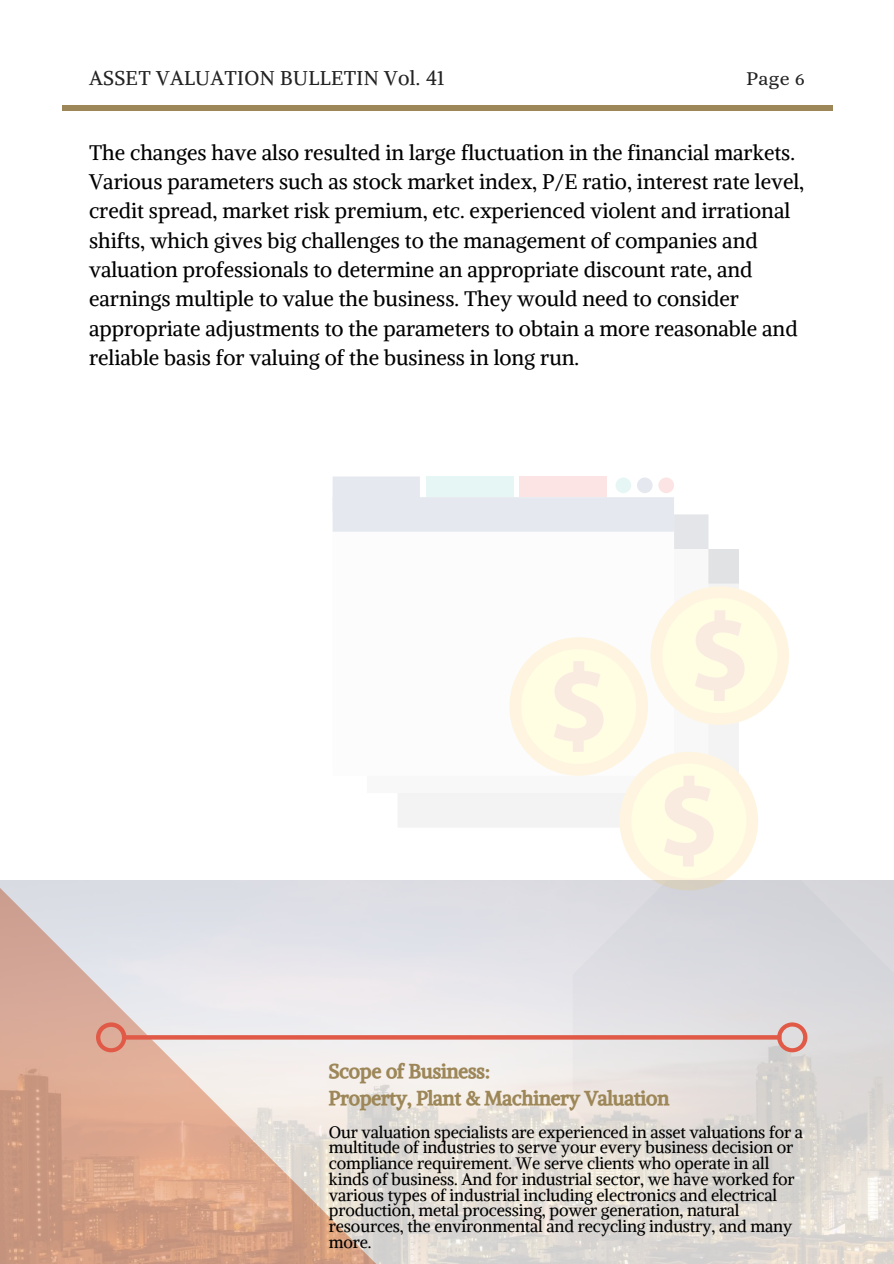
<style>
.page{position:relative;width:894px;height:1264px;background:#fff}
.page>*{position:absolute;margin:0;border:0;box-sizing:border-box;transform-origin:0 0}
.t1{font:21px/29.2px "Alike";color:#000}
.t2{font:19.8px "Alike";letter-spacing:.02em;color:#222}
.t3{font:19.8px "Alice";color:#222}
.t4{font:19.5px/27px "CA Generated";color:#9d8758}
.t5{font:16.5px/15.8px "Alike";letter-spacing:-.005em;color:#000}
</style>
<div class="page">
<div style="left:62px;top:105px;width:770px;height:6px;background:#9d8758"></div>
<img style="left:0;top:880px;width:893px;height:383px">
<div style="left:397px;top:549px;width:341px;height:278px;background:#f3f3f3"></div>
<div style="left:397px;top:549px;width:341px;height:34px;background:#e1e2e3"></div>
<div style="left:367px;top:514px;width:341px;height:279px;background:#f8f8f8"></div>
<div style="left:367px;top:514px;width:341px;height:35px;background:#e3e5e9"></div>
<div style="left:425px;top:476px;width:88px;height:35px;background:#e6f6f5"></div>
<div style="left:519px;top:476px;width:88px;height:35px;background:#fbe4e3"></div>
<div style="left:332px;top:497px;width:342px;height:278px;background:#fcfcfc"></div>
<div style="left:332px;top:497px;width:342px;height:34px;background:#e5e8ee"></div>
<div style="left:332px;top:476px;width:88px;height:35px;background:#e5e8ee"></div>
<div style="left:615px;top:477px;width:16px;height:16px;background:#e6f6f5;border-radius:50%"></div>
<svg style="left:636px;top:477px;width:16px;height:16px"></svg>
<div style="left:658px;top:477px;width:16px;height:16px;background:#fbe4e3;border-radius:50%"></div>
<svg style="left:619px;top:751px;width:139px;height:139px;background:#f9f0dd"></svg>
<div style="left:631px;top:763px;width:115px;height:115px;background:#fffde2;border-radius:50%"></div>
<svg style="left:664px;top:776px;width:49px;height:90px"></svg>
<div style="left:509px;top:637px;width:138px;height:138px;background:#fef4e0;border-radius:50%"></div>
<div style="left:521px;top:649px;width:115px;height:115px;background:#fffde2;border-radius:50%"></div>
<svg style="left:554px;top:661px;width:49px;height:91px"></svg>
<div style="left:650px;top:586px;width:138px;height:139px;background:#fef4e0;border-radius:50%"></div>
<div style="left:662px;top:598px;width:115px;height:115px;background:#fffde2;border-radius:50%"></div>
<svg style="left:695px;top:610px;width:49px;height:91px"></svg>
<svg style="left:96px;top:1022px;width:711px;height:30px;background:#e8cdca"></svg>
<p class="t2" style="left:89px;top:65px;width:356px">ASSET VALUATION BULLETIN Vol. 41</p>
<p class="t3" style="left:746px;top:67px;width:60px">Page 6</p>
<p class="t1" style="left:89px;top:138px;width:716px">The changes have also resulted in large fluctuation in the financial markets.<br>Various parameters such as stock market index, P/E ratio, interest rate level, credit spread, market risk premium, etc. experienced violent and irrational shifts, which gives big challenges to the management of companies and valuation professionals to determine an appropriate discount rate, and earnings multiple to value the business. They would need to consider appropriate adjustments to the parameters to obtain a more reasonable and reliable basis for valuing of the business in long run.</p>
<p class="t4" style="left:329px;top:1057px;width:341px">Scope of Business:<br>Property, Plant &amp; Machinery Valuation</p>
<p class="t5" style="left:329px;top:1123px;width:475px">Our valuation specialists are experienced in asset valuations for a multitude of industries to serve your every business decision or compliance requirement. We serve clients who operate in all kinds of business. And for industrial sector, we have worked for various types of industrial including electronics and electrical production, metal processing, power generation, natural resources, the environmental and recycling industry, and many more.</p>
</div>
